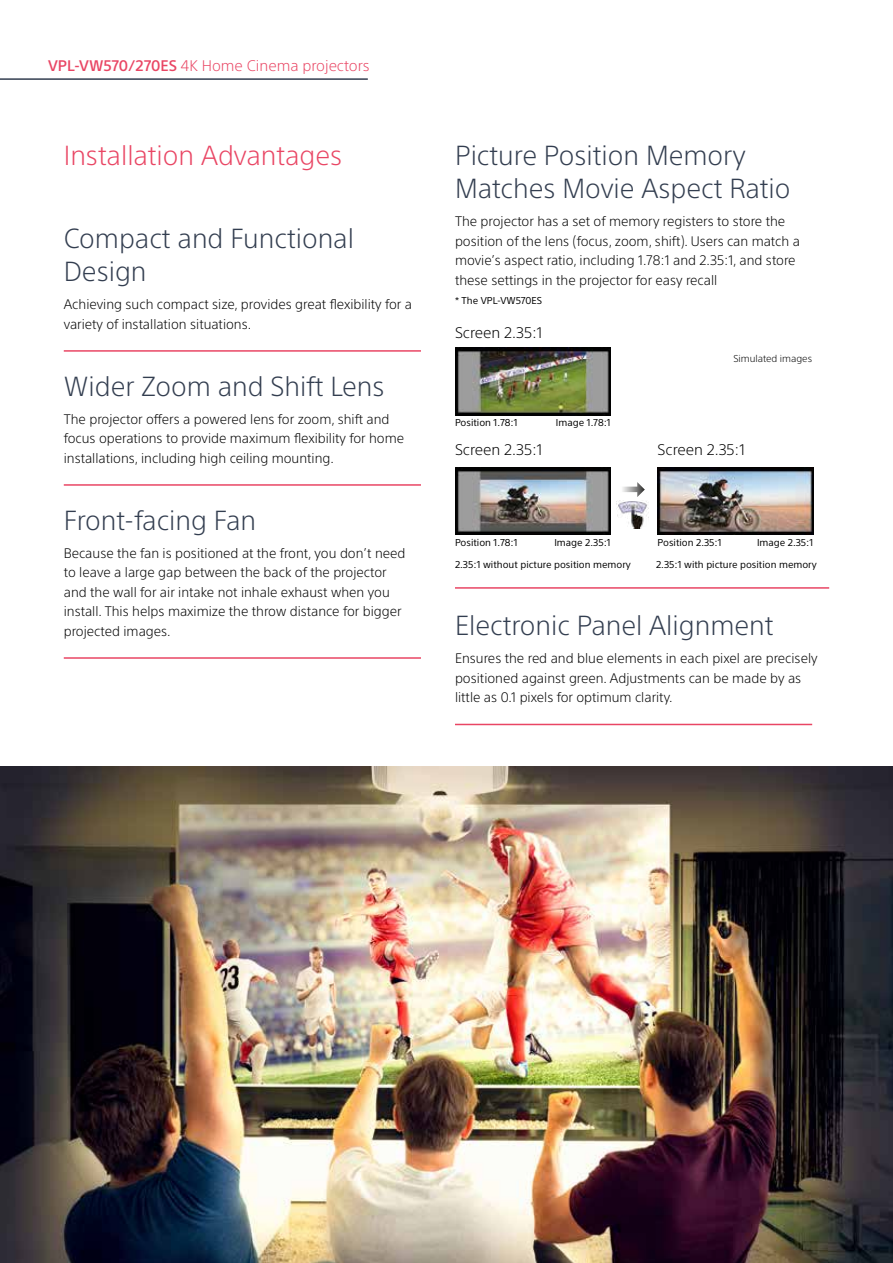
<style>
.page{position:relative;width:893px;height:1263px;background:#fff}
.page>*{position:absolute;margin:0;border:0;box-sizing:border-box;transform-origin:0 0}
.t1{font:300 27px/33px "SST Std";color:#333e50}
.t2{font:300 27px "SST Std";color:#e94664}
.t3{font:300 15px "SST Std";color:#e94664}
.t4{font:300 15px "SST Pro";color:#000}
.t5{font:300 13.5px/19.5px "SST Std";color:#000}
.t6{font:9.75px "SST Pro";color:#000}
.t7{font:300 9.75px "SST Pro";color:#000}
.s1{font-weight:500}
</style>
<div class="page">
<img style="left:0;top:766px;width:893px;height:497px">
<hr style="left:64px;top:350px;width:357px;height:2px;background:#e94664">
<hr style="left:64px;top:484px;width:357px;height:2px;background:#e94664">
<hr style="left:64px;top:657px;width:357px;height:2px;background:#e94664">
<hr style="left:455px;top:587px;width:374px;height:2px;background:#e94664">
<hr style="left:455px;top:724px;width:357px;height:1px;background:#e94664">
<hr style="left:0;top:78px;width:368px;height:2px;background:#333e50">
<img style="left:658px;top:467px;width:155px;height:67px">
<img style="left:455px;top:467px;width:156px;height:67px">
<img style="left:455px;top:348px;width:156px;height:67px">
<img style="left:617px;top:501px;width:32px;height:27px">
<svg style="left:622px;top:482px;width:23px;height:15px"></svg>
<p class="t3" style="left:48px;top:56px;width:323px"><span class="s1">VPL-VW570/270ES</span> 4K Home Cinema projectors</p>
<h1 class="t2" style="left:64px;top:140px;width:280px">Installation Advantages</h1>
<h1 class="t1" style="left:64px;top:222px;width:292px">Compact and Functional<br>Design</h1>
<p class="t5" style="left:64px;top:295px;width:350px">Achieving such compact size, provides great flexibility for a variety of installation situations.</p>
<h1 class="t1" style="left:64px;top:370px;width:322px">Wider Zoom and Shift Lens</h1>
<p class="t5" style="left:64px;top:409px;width:342px">The projector offers a powered lens for zoom, shift and focus operations to provide maximum flexibility for home installations, including high ceiling mounting.</p>
<h1 class="t1" style="left:64px;top:504px;width:194px">Front-facing Fan</h1>
<p class="t5" style="left:64px;top:543px;width:343px">Because the fan is positioned at the front, you don’t need to leave a large gap between the back of the projector and the wall for air intake not inhale exhaust when you install. This helps maximize the throw distance for bigger projected images.</p>
<h1 class="t1" style="left:455px;top:139px;width:337px">Picture Position Memory<br>Matches Movie Aspect Ratio</h1>
<p class="t5" style="left:455px;top:212px;width:346px">The projector has a set of memory registers to store the position of the lens (focus, zoom, shift). Users can match a movie’s aspect ratio, including 1.78:1 and 2.35:1, and store these settings in the projector for easy recall</p>
<p class="t6" style="left:455px;top:295px;width:89px">* The VPL-VW570ES</p>
<p class="t4" style="left:455px;top:324px;width:89px">Screen 2.35:1</p>
<p class="t6" style="left:455px;top:416px;width:64px">Position 1.78:1</p>
<p class="t6" style="left:556px;top:416px;width:56px">Image 1.78:1</p>
<p class="t7" style="left:733px;top:353px;width:80px">Simulated images</p>
<p class="t4" style="left:455px;top:441px;width:89px">Screen 2.35:1</p>
<p class="t4" style="left:658px;top:441px;width:89px">Screen 2.35:1</p>
<p class="t6" style="left:455px;top:536px;width:64px">Position 1.78:1</p>
<p class="t6" style="left:554px;top:536px;width:58px">Image 2.35:1</p>
<p class="t6" style="left:658px;top:536px;width:66px">Position 2.35:1</p>
<p class="t6" style="left:757px;top:536px;width:58px">Image 2.35:1</p>
<p class="t6" style="left:455px;top:559px;width:177px">2.35:1 without picture position memory</p>
<p class="t6" style="left:656px;top:559px;width:162px">2.35:1 with picture position memory</p>
<h1 class="t1" style="left:455px;top:609px;width:320px">Electronic Panel Alignment</h1>
<p class="t5" style="left:455px;top:649px;width:364px">Ensures the red and blue elements in each pixel are precisely positioned against green. Adjustments can be made by as little as 0.1 pixels for optimum clarity.</p>
</div>
